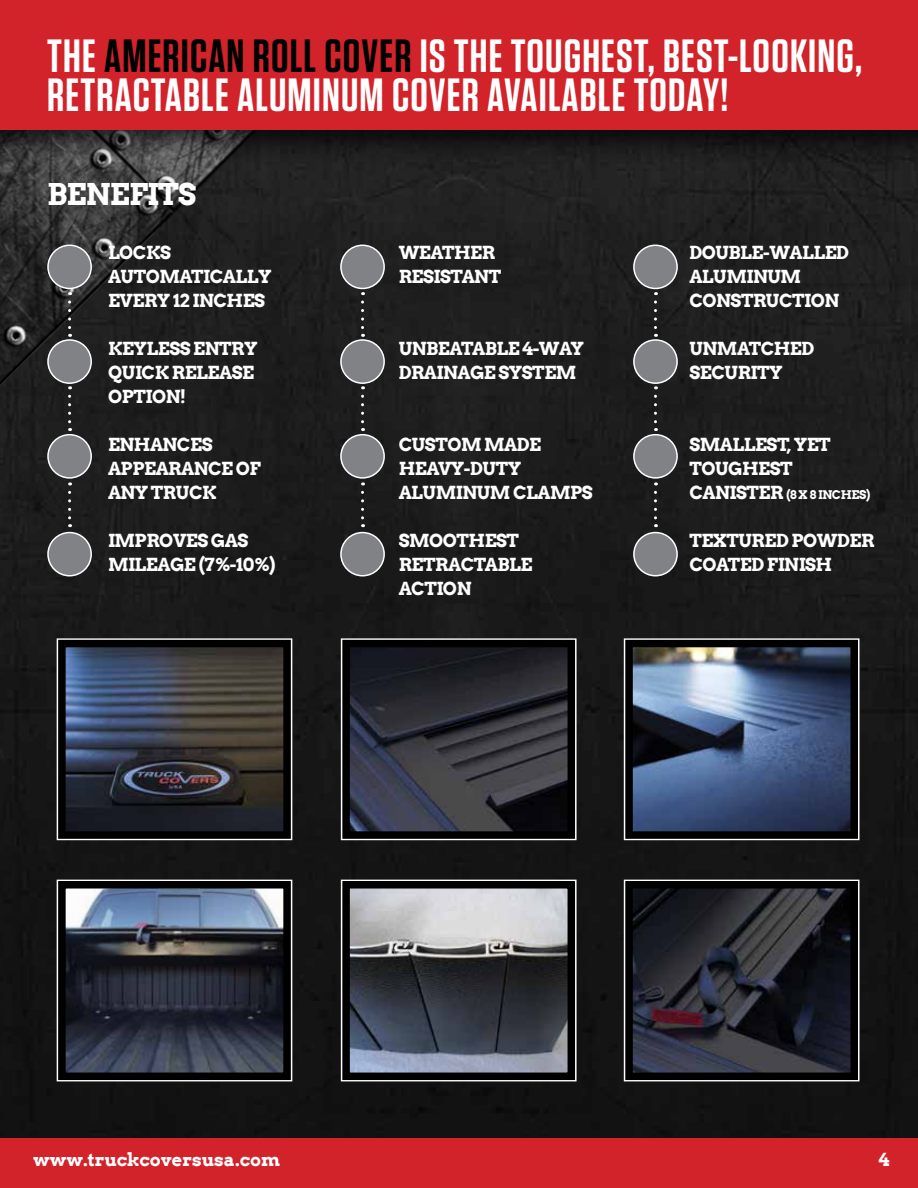
<style>
.page{position:relative;width:918px;height:1188px;background:#fff}
.page>*{position:absolute;margin:0;border:0;box-sizing:border-box;transform-origin:0 0}
.t1{font:600 46.5px/39px "Tungsten";letter-spacing:.025em;color:#fff}
.t2{font:700 30px "Arvo";letter-spacing:-.03em;color:#fff}
.t3{font:700 18px/24px "Arvo";letter-spacing:-.03em;color:#fff}
.t4{font:700 18px "Arvo";color:#fff}
.t5{font:700 12px "Arvo";letter-spacing:-.03em;color:#fff}
.s1{color:#000}
.s2{font-size:18px}
</style>
<div class="page">
<img style="left:0;top:166px;width:918px;height:972px">
<img style="left:0;top:166px;width:333px;height:233px">
<div style="left:0;top:1138px;width:918px;height:50px;background:#d2232a"></div>
<div style="left:48px;top:245px;width:43px;height:43px;background:#808285;border-radius:50%"></div>
<div style="left:47px;top:245px;width:45px;height:44px;border:2px solid #fff;border-radius:50%"></div>
<div style="left:341px;top:245px;width:43px;height:43px;background:#808285;border-radius:50%"></div>
<div style="left:340px;top:245px;width:45px;height:44px;border:2px solid #fff;border-radius:50%"></div>
<div style="left:634px;top:245px;width:43px;height:43px;background:#808285;border-radius:50%"></div>
<div style="left:633px;top:245px;width:45px;height:44px;border:2px solid #fff;border-radius:50%"></div>
<div style="left:48px;top:340px;width:43px;height:43px;background:#808285;border-radius:50%"></div>
<div style="left:47px;top:339px;width:45px;height:45px;border:2px solid #fff;border-radius:50%"></div>
<div style="left:341px;top:340px;width:43px;height:43px;background:#808285;border-radius:50%"></div>
<div style="left:340px;top:339px;width:45px;height:45px;border:2px solid #fff;border-radius:50%"></div>
<div style="left:634px;top:340px;width:43px;height:43px;background:#808285;border-radius:50%"></div>
<div style="left:633px;top:339px;width:45px;height:45px;border:2px solid #fff;border-radius:50%"></div>
<div style="left:48px;top:435px;width:43px;height:43px;background:#808285;border-radius:50%"></div>
<div style="left:47px;top:434px;width:45px;height:45px;border:2px solid #fff;border-radius:50%"></div>
<div style="left:341px;top:435px;width:43px;height:43px;background:#808285;border-radius:50%"></div>
<div style="left:340px;top:434px;width:45px;height:45px;border:2px solid #fff;border-radius:50%"></div>
<div style="left:634px;top:435px;width:43px;height:43px;background:#808285;border-radius:50%"></div>
<div style="left:633px;top:434px;width:45px;height:45px;border:2px solid #fff;border-radius:50%"></div>
<div style="left:48px;top:533px;width:43px;height:43px;background:#808285;border-radius:50%"></div>
<div style="left:47px;top:532px;width:45px;height:45px;border:2px solid #fff;border-radius:50%"></div>
<div style="left:341px;top:533px;width:43px;height:43px;background:#808285;border-radius:50%"></div>
<div style="left:340px;top:532px;width:45px;height:45px;border:2px solid #fff;border-radius:50%"></div>
<div style="left:634px;top:533px;width:43px;height:43px;background:#808285;border-radius:50%"></div>
<div style="left:633px;top:532px;width:45px;height:45px;border:2px solid #fff;border-radius:50%"></div>
<div style="left:0;top:0;width:918px;height:166px;background:#000;opacity:.73"></div>
<div style="left:0;top:0;width:918px;height:130px;background:#d2232a"></div>
<svg style="left:57px;top:638px;width:235px;height:202px"></svg>
<svg style="left:341px;top:638px;width:236px;height:202px"></svg>
<svg style="left:341px;top:880px;width:236px;height:201px"></svg>
<svg style="left:624px;top:638px;width:236px;height:202px"></svg>
<svg style="left:624px;top:880px;width:236px;height:201px"></svg>
<svg style="left:361px;top:492px;width:3px;height:35px"></svg>
<svg style="left:361px;top:396px;width:3px;height:35px"></svg>
<svg style="left:361px;top:302px;width:3px;height:35px"></svg>
<svg style="left:68px;top:492px;width:3px;height:35px"></svg>
<svg style="left:68px;top:396px;width:3px;height:35px"></svg>
<svg style="left:68px;top:302px;width:3px;height:35px"></svg>
<svg style="left:654px;top:492px;width:3px;height:35px"></svg>
<svg style="left:654px;top:396px;width:3px;height:35px"></svg>
<svg style="left:654px;top:302px;width:3px;height:35px"></svg>
<img style="left:67px;top:649px;width:215px;height:181px">
<div style="left:58px;top:640px;width:233px;height:199px;border:8px solid #000"></div>
<img style="left:67px;top:890px;width:215px;height:181px">
<div style="left:58px;top:881px;width:233px;height:199px;border:8px solid #000"></div>
<img style="left:351px;top:649px;width:215px;height:181px">
<div style="left:342px;top:640px;width:233px;height:199px;border:8px solid #000"></div>
<img style="left:351px;top:890px;width:215px;height:181px">
<div style="left:342px;top:881px;width:233px;height:199px;border:8px solid #000"></div>
<img style="left:634px;top:649px;width:215px;height:181px">
<div style="left:625px;top:640px;width:233px;height:199px;border:8px solid #000"></div>
<img style="left:634px;top:890px;width:215px;height:181px">
<div style="left:625px;top:881px;width:233px;height:199px;border:8px solid #000"></div>
<h1 class="t1" style="left:47px;top:37px;width:816px">THE <span class="s1">AMERICAN ROLL COVER</span> IS THE TOUGHEST, BEST-LOOKING,<br>RETRACTABLE ALUMINUM COVER AVAILABLE TODAY!</h1>
<h2 class="t2" style="left:47px;top:176px;width:151px">BENEFITS</h2>
<p class="t3" style="left:108px;top:240px;width:165px">LOCKS<br>AUTOMATICALLY<br>EVERY 12 INCHES</p>
<p class="t3" style="left:108px;top:336px;width:151px">KEYLESS ENTRY<br>QUICK RELEASE<br>OPTION!</p>
<p class="t3" style="left:108px;top:432px;width:154px">ENHANCES<br>APPEARANCE OF<br>ANY TRUCK</p>
<p class="t3" style="left:108px;top:528px;width:169px">IMPROVES GAS<br>MILEAGE (7%-10%)</p>
<p class="t3" style="left:399px;top:240px;width:104px">WEATHER<br>RESISTANT</p>
<p class="t3" style="left:399px;top:336px;width:187px">UNBEATABLE 4-WAY<br>DRAINAGE SYSTEM</p>
<p class="t3" style="left:399px;top:432px;width:196px">CUSTOM MADE<br>HEAVY-DUTY<br>ALUMINUM CLAMPS</p>
<p class="t3" style="left:399px;top:528px;width:135px">SMOOTHEST<br>RETRACTABLE<br>ACTION</p>
<p class="t3" style="left:689px;top:240px;width:161px">DOUBLE-WALLED<br>ALUMINUM<br>CONSTRUCTION</p>
<p class="t3" style="left:689px;top:336px;width:127px">UNMATCHED<br>SECURITY</p>
<p class="t3" style="left:689px;top:432px;width:143px">SMALLEST, YET<br>TOUGHEST</p>
<p class="t5" style="left:689px;top:487px;width:182px"><span class="s2">CANISTER</span> (8 X 8 INCHES)</p>
<p class="t3" style="left:689px;top:528px;width:187px">TEXTURED POWDER<br>COATED FINISH</p>
<p class="t4" style="left:33px;top:1149px;width:249px">www.truckcoversusa.com</p>
<p class="t3" style="left:879px;top:1148px;width:12px">4</p>
</div>
